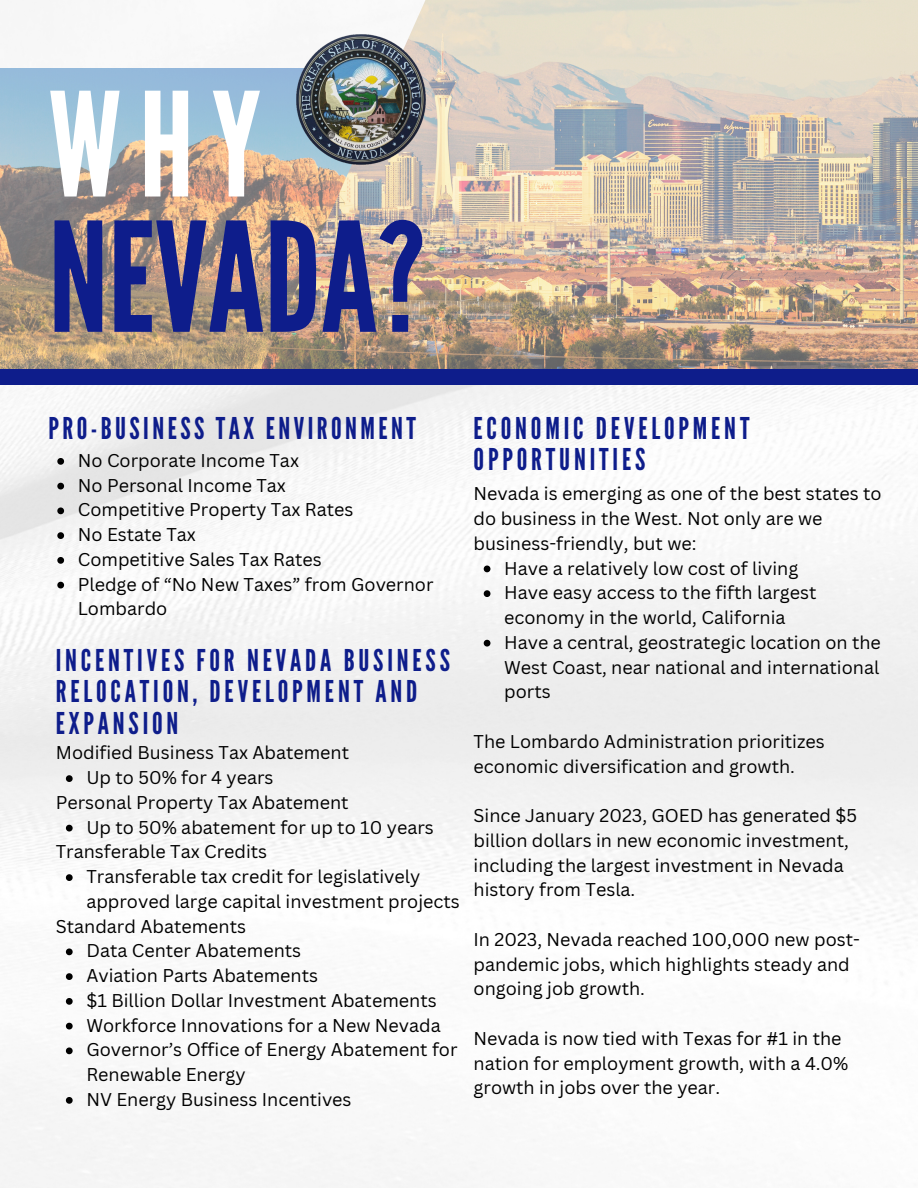
<style>
.page{position:relative;width:918px;height:1188px;background:#fff}
.page>*{position:absolute;margin:0;border:0;box-sizing:border-box;transform-origin:0 0}
.t1{font:151.5px "League Gothic";color:#0e1d8b}
.t2{font:144px "League Gothic";color:#fff}
.t3{font:30px/31.5px "League Gothic";letter-spacing:.13em;color:#0e1d8b}
.t4{font:18px/24.8px "Canva Sans";color:#000}
</style>
<div class="page">
<img style="left:0;top:0;width:918px;height:369px">
<div style="left:0;top:369px;width:918px;height:16px;background:#0e1d8b"></div>
<img style="left:297px;top:35px;width:129px;height:129px">
<svg style="left:57px;top:458px;width:7px;height:7px"></svg>
<svg style="left:57px;top:483px;width:7px;height:6px"></svg>
<svg style="left:57px;top:507px;width:7px;height:7px"></svg>
<svg style="left:57px;top:532px;width:7px;height:7px"></svg>
<svg style="left:57px;top:557px;width:7px;height:7px"></svg>
<svg style="left:57px;top:582px;width:7px;height:6px"></svg>
<svg style="left:66px;top:775px;width:7px;height:7px"></svg>
<svg style="left:66px;top:825px;width:7px;height:6px"></svg>
<svg style="left:66px;top:874px;width:7px;height:7px"></svg>
<svg style="left:66px;top:948px;width:7px;height:7px"></svg>
<svg style="left:66px;top:973px;width:7px;height:7px"></svg>
<svg style="left:66px;top:998px;width:7px;height:7px"></svg>
<svg style="left:66px;top:1023px;width:7px;height:6px"></svg>
<svg style="left:66px;top:1047px;width:7px;height:7px"></svg>
<svg style="left:66px;top:1097px;width:7px;height:7px"></svg>
<svg style="left:484px;top:566px;width:6px;height:6px"></svg>
<svg style="left:484px;top:590px;width:6px;height:7px"></svg>
<svg style="left:484px;top:640px;width:6px;height:7px"></svg>
<h1 class="t2" style="left:48px;top:62px;width:214px">WHY</h1>
<h1 class="t1" style="left:48px;top:190px;width:378px">NEVADA?</h1>
<h2 class="t3" style="left:48px;top:413px;width:369px">PRO-BUSINESS TAX ENVIRONMENT</h2>
<h2 class="t4" style="left:78px;top:448px;width:223px">No Corporate Income Tax</h2>
<p class="t4" style="left:78px;top:472px;width:210px">No Personal Income Tax</p>
<p class="t4" style="left:78px;top:497px;width:277px">Competitive Property Tax Rates</p>
<p class="t4" style="left:78px;top:522px;width:120px">No Estate Tax</p>
<p class="t4" style="left:78px;top:547px;width:246px">Competitive Sales Tax Rates</p>
<p class="t4" style="left:78px;top:571px;width:357px">Pledge of “No New Taxes” from Governor<br>Lombardo</p>
<p class="t3" style="left:56px;top:645px;width:396px">INCENTIVES FOR NEVADA BUSINESS<br>RELOCATION, DEVELOPMENT AND<br>EXPANSION</p>
<p class="t4" style="left:56px;top:740px;width:295px">Modified Business Tax Abatement</p>
<p class="t4" style="left:86px;top:765px;width:189px">Up to 50% for 4 years</p>
<p class="t4" style="left:56px;top:790px;width:294px">Personal Property Tax Abatement</p>
<p class="t4" style="left:86px;top:814px;width:349px">Up to 50% abatement for up to 10 years</p>
<p class="t4" style="left:56px;top:839px;width:213px">Transferable Tax Credits</p>
<p class="t4" style="left:86px;top:864px;width:375px">Transferable tax credit for legislatively approved large capital investment projects</p>
<p class="t4" style="left:56px;top:913px;width:192px">Standard Abatements</p>
<p class="t4" style="left:86px;top:938px;width:216px">Data Center Abatements</p>
<h2 class="t4" style="left:86px;top:963px;width:233px">Aviation Parts Abatements</h2>
<p class="t4" style="left:86px;top:988px;width:352px">$1 Billion Dollar Investment Abatements</p>
<p class="t4" style="left:86px;top:1012px;width:356px">Workforce Innovations for a New Nevada</p>
<p class="t4" style="left:86px;top:1037px;width:373px">Governor’s Office of Energy Abatement for<br>Renewable Energy</p>
<p class="t4" style="left:86px;top:1087px;width:267px">NV Energy Business Incentives</p>
<p class="t3" style="left:474px;top:413px;width:277px">ECONOMIC DEVELOPMENT<br>OPPORTUNITIES</p>
<p class="t4" style="left:474px;top:481px;width:410px">Nevada is emerging as one of the best states to do business in the West. Not only are we business-friendly, but we:</p>
<p class="t4" style="left:504px;top:555px;width:296px">Have a relatively low cost of living</p>
<p class="t4" style="left:504px;top:580px;width:314px">Have easy access to the fifth largest economy in the world, California</p>
<p class="t4" style="left:504px;top:629px;width:378px;text-align:justify">Have a central, geostrategic location on the West Coast, near national and international ports</p>
<p class="t4" style="left:474px;top:728px;width:353px">The Lombardo Administration prioritizes economic diversification and growth.</p>
<p class="t4" style="left:474px;top:803px;width:385px">Since January 2023, GOED has generated $5 billion dollars in new economic investment, including the largest investment in Nevada history from Tesla.</p>
<p class="t4" style="left:474px;top:926px;width:388px">In 2023, Nevada reached 100,000 new post&shy;pandemic jobs, which highlights steady and ongoing job growth.</p>
<p class="t4" style="left:474px;top:1025px;width:376px">Nevada is now tied with Texas for #1 in the nation for employment growth, with a 4.0% growth in jobs over the year.</p>
</div>
